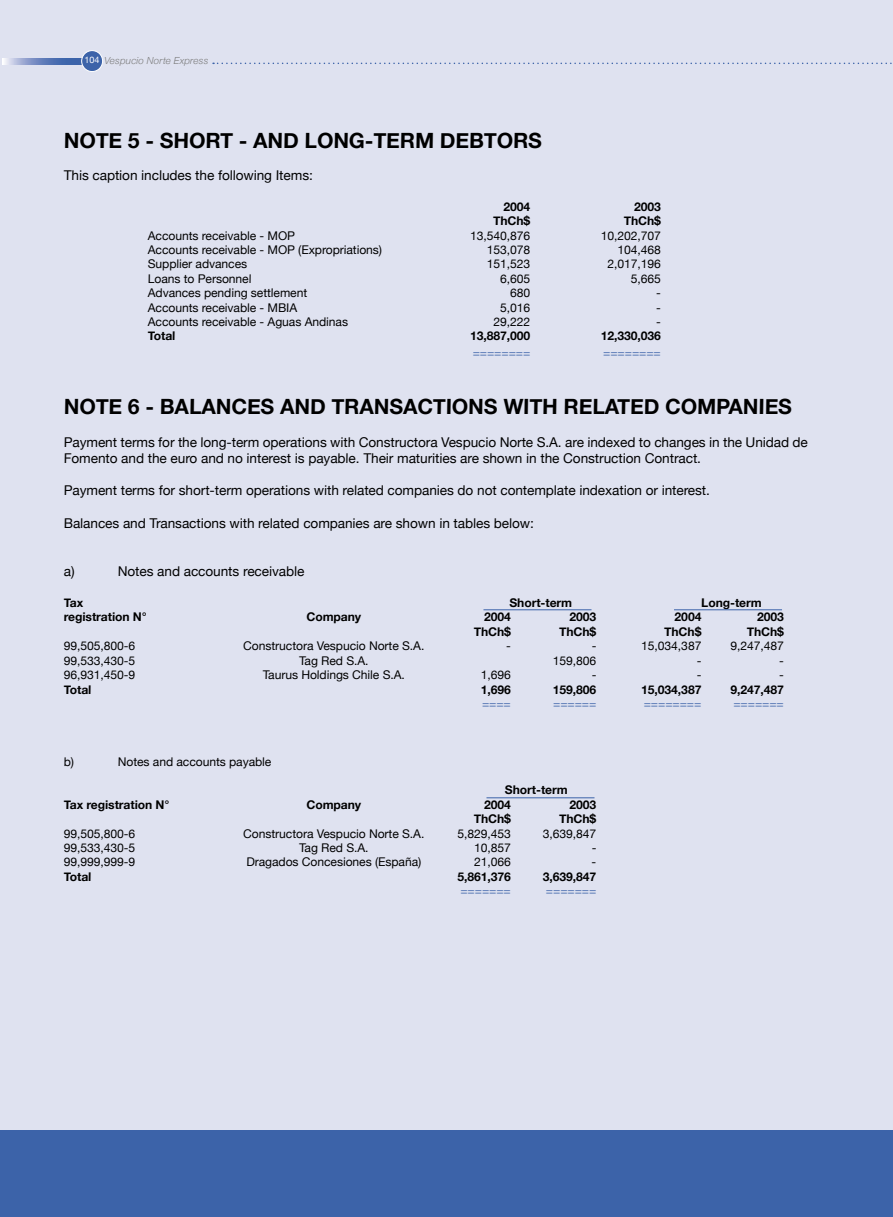
<style>
.page{position:relative;width:893px;height:1217px;background:#fff}
.page>*{position:absolute;margin:0;border:0;box-sizing:border-box;transform-origin:0 0}
.t1{font:700 21px "Helvetica Neue";color:#000}
.t2{font:13.5px/16.2px "Helvetica Neue";color:#000}
.t3{font:12px "Helvetica Neue";color:#000}
.t4{font:700 12px "Helvetica Neue";color:#000}
.t5{font:12px "Helvetica Neue";color:#3c63a9}
.t6{font:italic 300 9.75px "Helvetica Neue";letter-spacing:.02em;color:#7c7c7c}
.s1{font-weight:400;font-style:normal;font-size:9px;color:#fff}
</style>
<div class="page">
<div style="left:0;top:0;width:893px;height:1216px;background:#dfe2f0"></div>
<div style="left:0;top:1130px;width:893px;height:86px;background:#3c63a9"></div>
<svg style="left:2px;top:58px;width:79px;height:6px"></svg>
<div style="left:82px;top:51px;width:21px;height:21px;background:#3c63a9;border-radius:50%"></div>
<div style="left:81px;top:50px;width:22px;height:22px;border:1px solid #fff;border-radius:50%"></div>
<svg style="left:213px;top:63px;width:679px;height:1px"></svg>
<hr style="left:486px;top:797px;width:108px;height:1px;background:#3c63a9">
<hr style="left:674px;top:609px;width:108px;height:1px;background:#3c63a9">
<hr style="left:483px;top:609px;width:108px;height:1px;background:#3c63a9">
<p class="t6" style="left:85px;top:55px;width:125px"><span class="s1">104</span> Vespucio Norte Express</p>
<h1 class="t1" style="left:64px;top:127px;width:480px">NOTE 5 - SHORT - AND LONG-TERM DEBTORS</h1>
<p class="t2" style="left:64px;top:167px;width:251px">This caption includes the following Items:</p>
<p class="t4" style="left:504px;top:199px;width:28px">2004</p>
<p class="t4" style="left:634px;top:199px;width:28px">2003</p>
<p class="t4" style="left:493px;top:213px;width:39px">ThCh$</p>
<p class="t4" style="left:624px;top:213px;width:39px">ThCh$</p>
<p class="t3" style="left:148px;top:228px;width:149px">Accounts receivable - MOP</p>
<p class="t3" style="left:470px;top:228px;width:62px">13,540,876</p>
<p class="t3" style="left:601px;top:228px;width:62px">10,202,707</p>
<p class="t3" style="left:148px;top:242px;width:236px">Accounts receivable - MOP (Expropriations)</p>
<p class="t3" style="left:487px;top:242px;width:45px">153,078</p>
<p class="t3" style="left:617px;top:242px;width:45px">104,468</p>
<p class="t3" style="left:148px;top:257px;width:101px">Supplier advances</p>
<p class="t3" style="left:487px;top:257px;width:45px">151,523</p>
<p class="t3" style="left:607px;top:257px;width:55px">2,017,196</p>
<p class="t3" style="left:148px;top:271px;width:105px">Loans to Personnel</p>
<p class="t3" style="left:500px;top:271px;width:32px">6,605</p>
<p class="t3" style="left:631px;top:271px;width:32px">5,665</p>
<p class="t3" style="left:148px;top:286px;width:161px">Advances pending settlement</p>
<p class="t3" style="left:510px;top:286px;width:22px">680</p>
<p class="t3" style="left:656px;top:286px;width:6px">-</p>
<p class="t3" style="left:148px;top:300px;width:151px">Accounts receivable - MBIA</p>
<p class="t3" style="left:500px;top:300px;width:32px">5,016</p>
<p class="t3" style="left:656px;top:300px;width:6px">-</p>
<p class="t3" style="left:148px;top:314px;width:202px">Accounts receivable - Aguas Andinas</p>
<p class="t3" style="left:494px;top:314px;width:38px">29,222</p>
<p class="t3" style="left:656px;top:314px;width:6px">-</p>
<p class="t4" style="left:148px;top:329px;width:29px">Total</p>
<p class="t4" style="left:470px;top:329px;width:62px">13,887,000</p>
<p class="t4" style="left:601px;top:329px;width:62px">12,330,036</p>
<p class="t5" style="left:473px;top:345px;width:59px">========</p>
<p class="t5" style="left:603px;top:345px;width:59px">========</p>
<h1 class="t1" style="left:64px;top:394px;width:730px">NOTE 6 - BALANCES AND TRANSACTIONS WITH RELATED COMPANIES</h1>
<p class="t2" style="left:64px;top:433px;width:746px">Payment terms for the long-term operations with Constructora Vespucio Norte S.A. are indexed to changes in the Unidad de<br>Fomento and the euro and no interest is payable. Their maturities are shown in the Construction Contract.</p>
<p class="t2" style="left:64px;top:482px;width:648px">Payment terms for short-term operations with related companies do not contemplate indexation or interest.</p>
<p class="t2" style="left:64px;top:514px;width:472px">Balances and Transactions with related companies are shown in tables below:</p>
<p class="t2" style="left:64px;top:563px;width:12px">a)</p>
<p class="t2" style="left:118px;top:563px;width:188px">Notes and accounts receivable</p>
<p class="t4" style="left:64px;top:595px;width:21px">Tax</p>
<p class="t4" style="left:509px;top:595px;width:64px">Short-term</p>
<p class="t4" style="left:701px;top:595px;width:62px">Long-term</p>
<p class="t4" style="left:64px;top:609px;width:85px">registration N°</p>
<p class="t4" style="left:306px;top:609px;width:56px">Company</p>
<p class="t4" style="left:484px;top:609px;width:28px">2004</p>
<p class="t4" style="left:570px;top:609px;width:28px">2003</p>
<p class="t4" style="left:675px;top:609px;width:28px">2004</p>
<p class="t4" style="left:757px;top:609px;width:28px">2003</p>
<p class="t4" style="left:474px;top:624px;width:39px">ThCh$</p>
<p class="t4" style="left:559px;top:624px;width:39px">ThCh$</p>
<p class="t4" style="left:664px;top:624px;width:39px">ThCh$</p>
<p class="t4" style="left:747px;top:624px;width:39px">ThCh$</p>
<p class="t3" style="left:64px;top:638px;width:73px">99,505,800-6</p>
<p class="t3" style="left:243px;top:638px;width:183px">Constructora Vespucio Norte S.A.</p>
<p class="t3" style="left:506px;top:638px;width:6px">-</p>
<p class="t3" style="left:592px;top:638px;width:6px">-</p>
<p class="t3" style="left:641px;top:638px;width:62px">15,034,387</p>
<p class="t3" style="left:730px;top:638px;width:55px">9,247,487</p>
<p class="t3" style="left:64px;top:653px;width:73px">99,533,430-5</p>
<p class="t3" style="left:299px;top:653px;width:71px">Tag Red S.A.</p>
<p class="t3" style="left:553px;top:653px;width:45px">159,806</p>
<p class="t3" style="left:697px;top:653px;width:6px">-</p>
<p class="t3" style="left:779px;top:653px;width:6px">-</p>
<p class="t3" style="left:64px;top:667px;width:73px">96,931,450-9</p>
<p class="t3" style="left:263px;top:667px;width:144px">Taurus Holdings Chile S.A.</p>
<p class="t3" style="left:481px;top:667px;width:32px">1,696</p>
<p class="t3" style="left:592px;top:667px;width:6px">-</p>
<p class="t3" style="left:697px;top:667px;width:6px">-</p>
<p class="t3" style="left:779px;top:667px;width:6px">-</p>
<p class="t4" style="left:64px;top:681px;width:29px">Total</p>
<p class="t4" style="left:481px;top:681px;width:32px">1,696</p>
<p class="t4" style="left:553px;top:681px;width:45px">159,806</p>
<p class="t4" style="left:641px;top:681px;width:62px">15,034,387</p>
<p class="t4" style="left:730px;top:681px;width:55px">9,247,487</p>
<p class="t5" style="left:482px;top:696px;width:31px">====</p>
<p class="t5" style="left:553px;top:696px;width:45px">======</p>
<p class="t5" style="left:644px;top:696px;width:59px">========</p>
<p class="t5" style="left:733px;top:696px;width:52px">=======</p>
<p class="t3" style="left:64px;top:754px;width:12px">b)</p>
<p class="t3" style="left:118px;top:754px;width:155px">Notes and accounts payable</p>
<p class="t4" style="left:505px;top:782px;width:64px">Short-term</p>
<p class="t4" style="left:64px;top:797px;width:107px">Tax registration N°</p>
<p class="t4" style="left:306px;top:797px;width:56px">Company</p>
<p class="t4" style="left:484px;top:797px;width:28px">2004</p>
<p class="t4" style="left:570px;top:797px;width:28px">2003</p>
<p class="t4" style="left:474px;top:811px;width:39px">ThCh$</p>
<p class="t4" style="left:559px;top:811px;width:39px">ThCh$</p>
<p class="t3" style="left:64px;top:826px;width:73px">99,505,800-6</p>
<p class="t3" style="left:243px;top:826px;width:183px">Constructora Vespucio Norte S.A.</p>
<p class="t3" style="left:457px;top:826px;width:55px">5,829,453</p>
<p class="t3" style="left:543px;top:826px;width:55px">3,639,847</p>
<p class="t3" style="left:64px;top:840px;width:73px">99,533,430-5</p>
<p class="t3" style="left:299px;top:840px;width:71px">Tag Red S.A.</p>
<p class="t3" style="left:474px;top:840px;width:38px">10,857</p>
<p class="t3" style="left:592px;top:840px;width:6px">-</p>
<p class="t3" style="left:64px;top:854px;width:73px">99,999,999-9</p>
<p class="t3" style="left:246px;top:854px;width:176px">Dragados Concesiones (España)</p>
<p class="t3" style="left:474px;top:854px;width:38px">21,066</p>
<p class="t3" style="left:592px;top:854px;width:6px">-</p>
<p class="t4" style="left:64px;top:869px;width:29px">Total</p>
<p class="t4" style="left:457px;top:869px;width:55px">5,861,376</p>
<p class="t4" style="left:543px;top:869px;width:55px">3,639,847</p>
<p class="t5" style="left:460px;top:883px;width:52px">=======</p>
<p class="t5" style="left:546px;top:883px;width:52px">=======</p>
</div>
